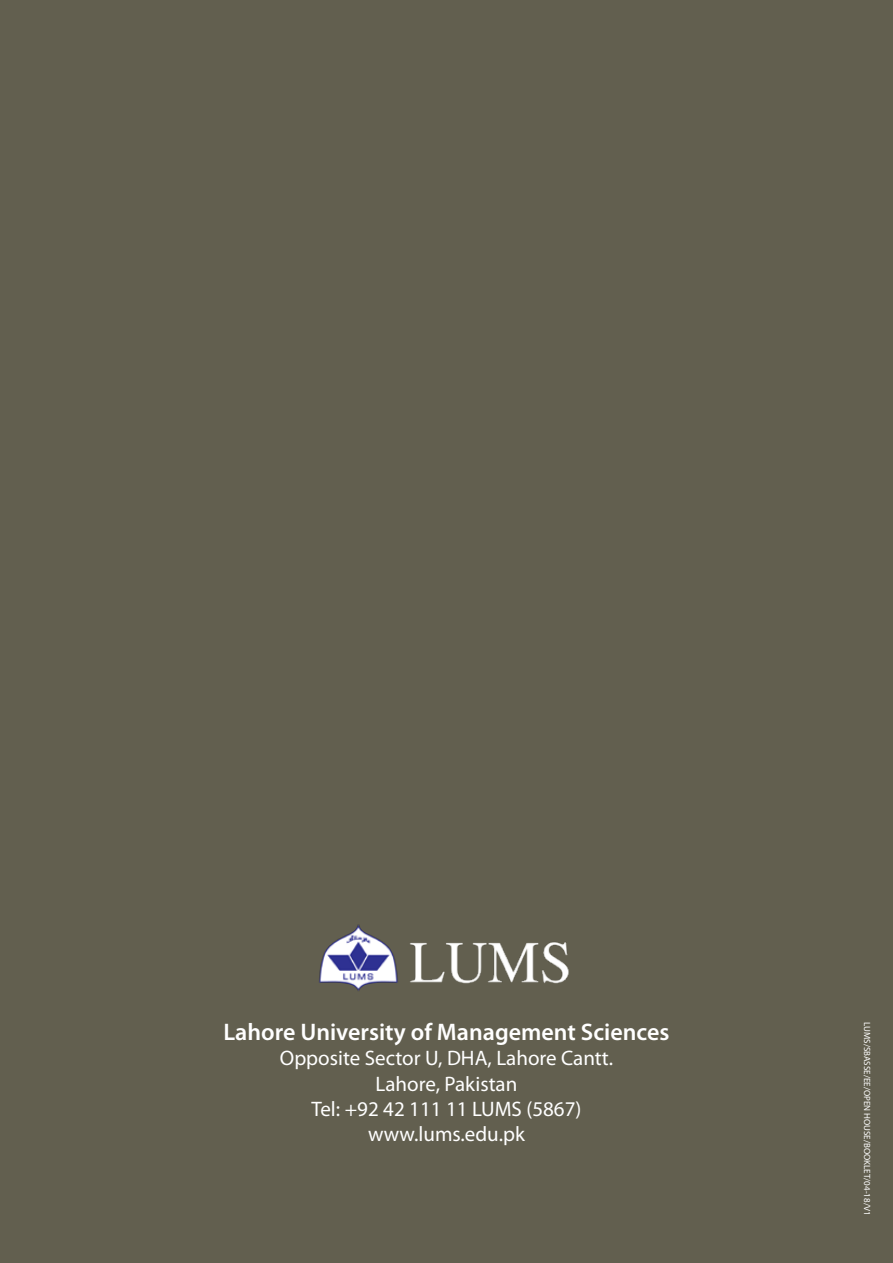
<style>
.page{position:relative;width:893px;height:1263px;background:#625f4f}
.page>*{position:absolute;margin:0;border:0;box-sizing:border-box;transform-origin:0 0}
.t1{font:600 24px "Myriad Pro";color:#fff}
.t2{font:21px/25.2px "Myriad Pro";color:#fff;text-align:center}
.t3{font:9px "Myriad Pro";color:#fff}
</style>
<div class="page">
<img style="left:319px;top:924px;width:250px;height:67px">
<p class="t1" style="left:223px;top:1017px;width:448px">Lahore University of Management Sciences</p>
<p class="t2" style="left:280px;top:1045px;width:335px">Opposite Sector U, DHA, Lahore Cantt.<br>Lahore, Pakistan<br>Tel: +92 42 111 11 LUMS (5867) www.lums.edu.pk</p>
<p class="t3" style="left:873px;top:1022px;width:195px;rotate:90deg">LUMS/SBASSE/EE/OPEN HOUSE/BOOKLET/04-18/V1</p>
</div>
